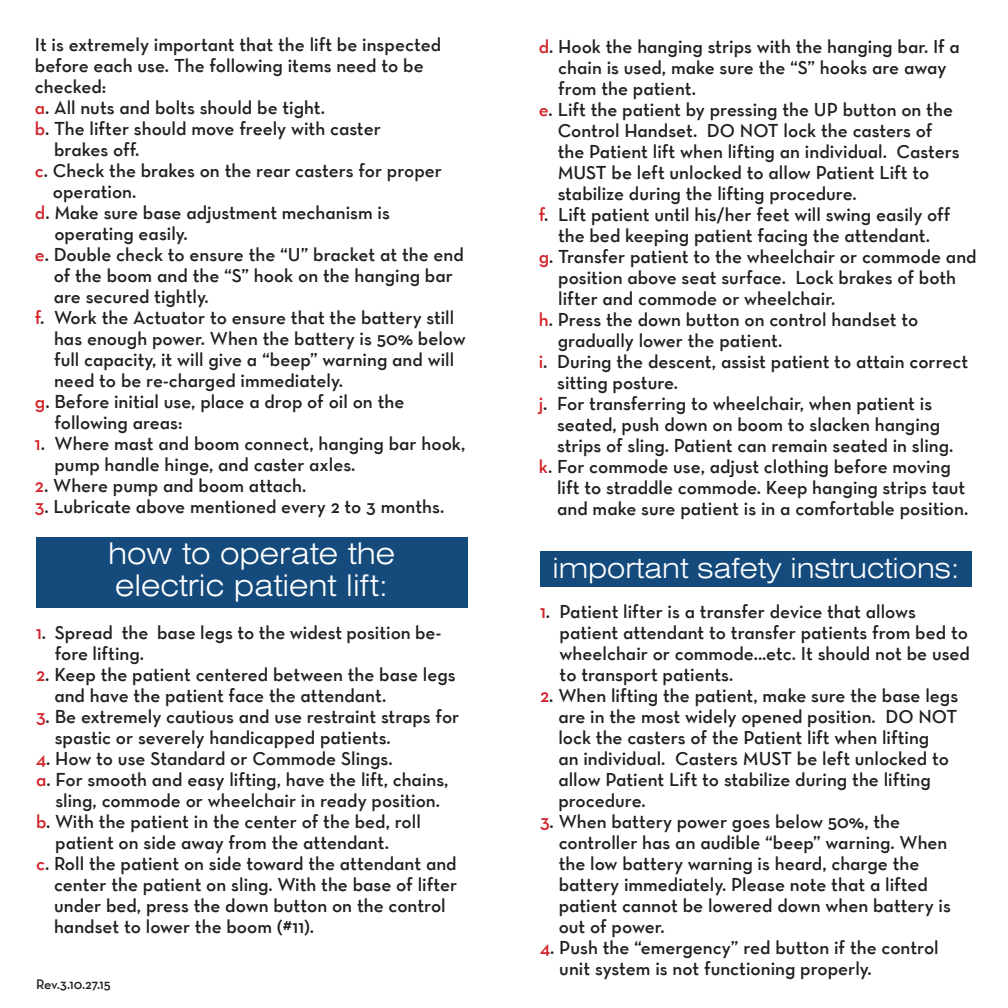
<style>
.page{position:relative;width:1008px;height:1008px;background:#fff}
.page>*{position:absolute;margin:0;border:0;box-sizing:border-box;transform-origin:0 0}
.t1{font:300 expanded 30px "Swiss 721 BT";color:#fff}
.t2{font:300 expanded 28px "Swiss 721 BT";color:#fff}
.Copy_of_Normal{font:19px/21px "Neutraface Text TT Demi Alt";color:#231f20}
.Copy_of_Normal-2{font:14px "Neutraface Text TT Demi Alt";letter-spacing:-.005em;color:#231f20}
.s1{color:#d1232a}
</style>
<div class="page">
<div style="left:36px;top:537px;width:432px;height:70px;background:#144a7c"></div>
<div style="left:540px;top:551px;width:432px;height:36px;background:#144a7c"></div>
<p class="Copy_of_Normal" style="left:35px;top:34px;width:408px">It is extremely important that the lift be inspected before each use. The following items need to be checked:</p>
<p class="Copy_of_Normal" style="left:35px;top:97px;width:292px"><span class="s1">a</span>. All nuts and bolts should be tight.</p>
<p class="Copy_of_Normal" style="left:54px;top:118px;width:328px;text-indent:-19px"><span class="s1">b</span>. The lifter should move freely with caster brakes off.</p>
<p class="Copy_of_Normal" style="left:53px;top:160px;width:391px;text-indent:-18px"><span class="s1">c</span>. Check the brakes on the rear casters for proper operation.</p>
<p class="Copy_of_Normal" style="left:54px;top:202px;width:337px;text-indent:-19px"><span class="s1">d</span>. Make sure base adjustment mechanism is operating easily.</p>
<p class="Copy_of_Normal" style="left:54px;top:244px;width:412px;text-indent:-19px"><span class="s1">e</span>. Double check to ensure the “U” bracket at the end of the boom and the “S” hook on the hanging bar are secured tightly.</p>
<p class="Copy_of_Normal" style="left:54px;top:307px;width:413px;text-indent:-19px"><span class="s1">f</span>. Work the Actuator to ensure that the battery still has enough power. When the battery is 50% below full capacity, it will give a “beep” warning and will need to be re-charged immediately.</p>
<p class="Copy_of_Normal" style="left:54px;top:391px;width:352px;text-indent:-19px"><span class="s1">g</span>. Before initial use, place a drop of oil on the following areas:</p>
<p class="Copy_of_Normal" style="left:55px;top:433px;width:412px;text-indent:-20px"><span class="s1">1</span>. Where mast and boom connect, hanging bar hook, pump handle hinge, and caster axles.</p>
<p class="Copy_of_Normal" style="left:35px;top:475px;width:273px"><span class="s1">2</span>. Where pump and boom attach.</p>
<p class="Copy_of_Normal" style="left:35px;top:496px;width:411px"><span class="s1">3</span>. Lubricate above mentioned every 2 to 3 months.</p>
<p class="t1" style="left:108px;top:536px;width:289px">how to operate the</p>
<p class="t1" style="left:115px;top:568px;width:275px">electric patient lift:</p>
<p class="Copy_of_Normal" style="left:55px;top:622px;width:388px;text-indent:-19px"><span class="s1">1</span>. Spread the base legs to the widest position be&shy;fore lifting.</p>
<p class="Copy_of_Normal" style="left:54px;top:664px;width:403px;text-indent:-18px"><span class="s1">2</span>. Keep the patient centered between the base legs and have the patient face the attendant.</p>
<p class="Copy_of_Normal" style="left:55px;top:706px;width:406px;text-indent:-19px"><span class="s1">3</span>. Be extremely cautious and use restraint straps for spastic or severely handicapped patients.</p>
<p class="Copy_of_Normal" style="left:36px;top:748px;width:358px"><span class="s1">4</span>. How to use Standard or Commode Slings.</p>
<p class="Copy_of_Normal" style="left:36px;top:769px;width:414px;text-align:center"><span class="s1">a</span>. For smooth and easy lifting, have the lift, chains, sling, commode or wheelchair in ready position.</p>
<p class="Copy_of_Normal" style="left:55px;top:811px;width:367px;text-indent:-19px"><span class="s1">b</span>. With the patient in the center of the bed, roll patient on side away from the attendant.</p>
<p class="Copy_of_Normal" style="left:54px;top:853px;width:405px;text-indent:-18px"><span class="s1">c</span>. Roll the patient on side toward the attendant and center the patient on sling. With the base of lifter under bed, press the down button on the control handset to lower the boom (#11).</p>
<p class="Copy_of_Normal-2" style="left:36px;top:975px;width:76px">Rev.3.10.27.15</p>
<p class="Copy_of_Normal" style="left:558px;top:36px;width:403px;text-indent:-19px"><span class="s1">d</span>. Hook the hanging strips with the hanging bar. If a chain is used, make sure the “S” hooks are away from the patient.</p>
<p class="Copy_of_Normal" style="left:558px;top:99px;width:404px;text-indent:-19px"><span class="s1">e</span>. Lift the patient by pressing the UP button on the Control Handset. DO NOT lock the casters of the Patient lift when lifting an individual. Casters MUST be left unlocked to allow Patient Lift to stabilize during the lifting procedure.</p>
<p class="Copy_of_Normal" style="left:539px;top:204px;width:413px;text-align:center"><span class="s1">f</span>. Lift patient until his/her feet will swing easily off the bed keeping patient facing the attendant.</p>
<p class="Copy_of_Normal" style="left:558px;top:246px;width:420px;text-indent:-19px"><span class="s1">g</span>. Transfer patient to the wheelchair or commode and position above seat surface. Lock brakes of both lifter and commode or wheelchair.</p>
<p class="Copy_of_Normal" style="left:558px;top:309px;width:362px;text-indent:-19px"><span class="s1">h</span>. Press the down button on control handset to gradually lower the patient.</p>
<p class="Copy_of_Normal" style="left:557px;top:351px;width:413px;text-indent:-18px"><span class="s1">i</span>. During the descent, assist patient to attain correct sitting posture.</p>
<p class="Copy_of_Normal" style="left:557px;top:393px;width:398px;text-indent:-18px"><span class="s1">j</span>. For transferring to wheelchair, when patient is seated, push down on boom to slacken hanging strips of sling. Patient can remain seated in sling.</p>
<p class="Copy_of_Normal" style="left:557px;top:456px;width:413px;text-indent:-18px"><span class="s1">k</span>. For commode use, adjust clothing before moving lift to straddle commode. Keep hanging strips taut and make sure patient is in a comfortable position.</p>
<p class="t2" style="left:552px;top:551px;width:409px">important safety instructions:</p>
<p class="Copy_of_Normal" style="left:560px;top:600px;width:412px;text-indent:-20px"><span class="s1">1</span>. Patient lifter is a transfer device that allows patient attendant to transfer patients from bed to wheelchair or commode...etc. It should not be used to transport patients.</p>
<p class="Copy_of_Normal" style="left:558px;top:684px;width:401px;text-indent:-18px"><span class="s1">2</span>. When lifting the patient, make sure the base legs are in the most widely opened position. DO NOT lock the casters of the Patient lift when lifting<br>an individual. Casters MUST be left unlocked to allow Patient Lift to stabilize during the lifting procedure.</p>
<p class="Copy_of_Normal" style="left:559px;top:810px;width:394px;text-indent:-19px"><span class="s1">3</span>. When battery power goes below 50%, the controller has an audible “beep” warning. When the low battery warning is heard, charge the battery immediately. Please note that a lifted patient cannot be lowered down when battery is out of power.</p>
<p class="Copy_of_Normal" style="left:559px;top:936px;width:381px;text-indent:-19px"><span class="s1">4</span>. Push the “emergency” red button if the control unit system is not functioning properly.</p>
</div>
